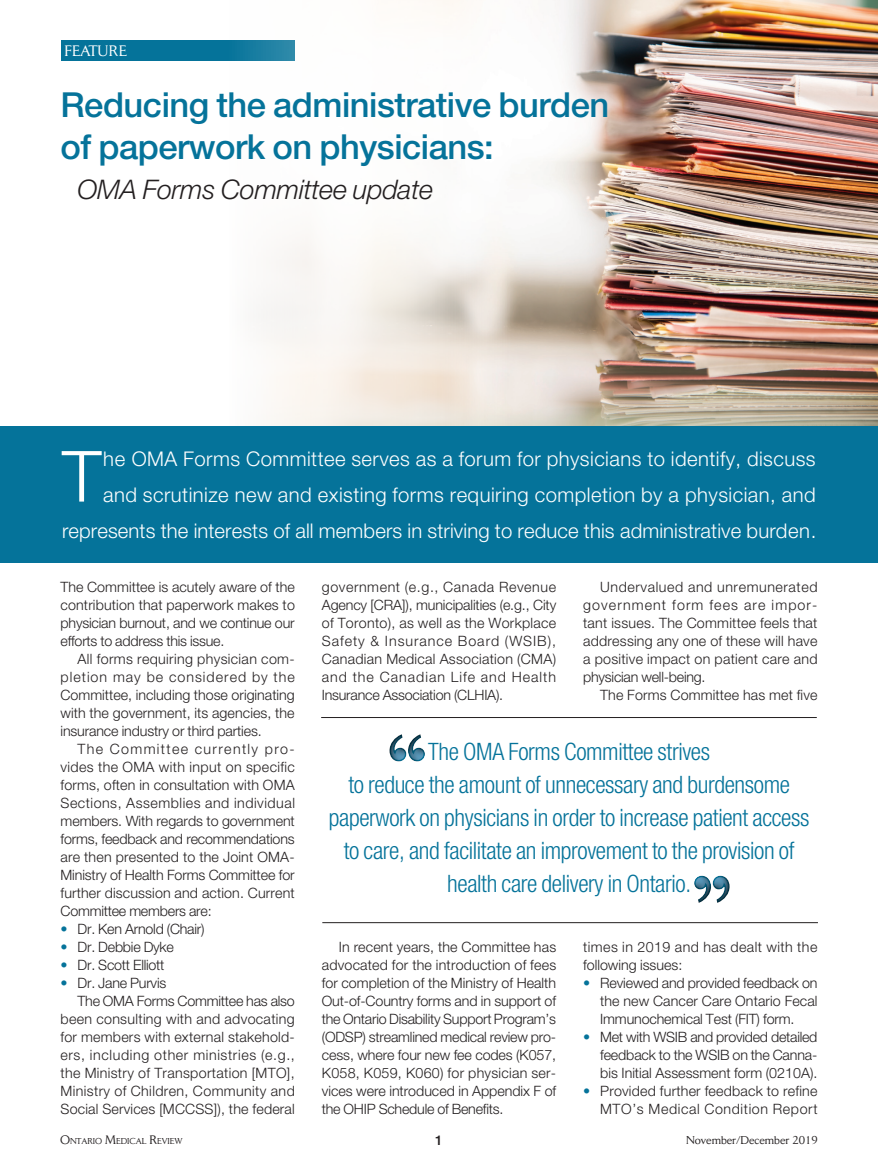
<style>
.page{position:relative;width:878px;height:1175px;background:#fff}
.page>*{position:absolute;margin:0;border:0;box-sizing:border-box;transform-origin:0 0}
.Intro_Paragraph{font:300 70.65px "Helvetica Neue LT Std";color:#fff}
.Heading_Main{font:500 34.5px/42px "Helvetica Neue LT Std";letter-spacing:-.015em;color:#05739a}
.Heading_Sub_2{font:italic 300 27px "Helvetica Neue LT Std";letter-spacing:-.01em;color:#231f20}
.Body_no_indent{font:300 condensed 24px "Helvetica Neue LT Std";letter-spacing:-.015em;color:#05739a}
.Intro_Paragraph-2{font:300 20.25px/36px "Helvetica Neue LT Std";letter-spacing:.02em;color:#fff;text-align:right}
.t1{font:15px "Daily News";letter-spacing:.02em;color:#fff}
.Body{font:300 14.25px/18px "Helvetica Neue LT Std";letter-spacing:.01em;color:#231f20;text-align:justify}
.Body_Bullet_level{font:300 14.25px/18px "Helvetica Neue LT Std";color:#231f20;text-align:justify}
.Body_no_indent-2{font:300 14.25px/18px "Helvetica Neue LT Std";letter-spacing:-.015em;color:#231f20;text-align:justify}
.Body-2{font:300 14.25px/18px "Helvetica Neue LT Std";letter-spacing:.03em;color:#231f20}
.Folio_Number{font:500 13.5px "Helvetica Neue LT Std";color:#231f20}
.Folio_Date_2{font:11.25px "Daily News";color:#231f20}
.t2{font:8.55px "Daily News";color:#231f20}
.s1{color:#05739a}
.s2{font-size:12.15px}
</style>
<div class="page">
<div style="left:61px;top:40px;width:233px;height:21px;background:#05739a"></div>
<hr style="left:321px;top:717px;width:495px;height:1px;background:#231f20">
<hr style="left:322px;top:922px;width:495px;height:1px;background:#231f20">
<div style="left:388px;top:732px;width:37px;height:30px;background:#231f20;opacity:.75"></div>
<div style="left:693px;top:875px;width:38px;height:30px;background:#231f20;opacity:.75"></div>
<img style="left:243px;top:0;width:635px;height:426px">
<div style="left:0;top:426px;width:878px;height:136px;background:#05739a"></div>
<p class="t1" style="left:64px;top:42px;width:64px">FEATURE</p>
<p class="Heading_Main" style="left:60px;top:83px;width:550px">Reducing the administrative burden of paperwork on physicians:</p>
<p class="Heading_Sub_2" style="left:77px;top:173px;width:357px">OMA Forms Committee update</p>
<p class="Intro_Paragraph-2" style="left:62px;top:440px;width:755px">he OMA Forms Committee serves as a forum for physicians to identify, discuss<br>and scrutinize new and existing forms requiring completion by a physician, and represents the interests of all members in striving to reduce this administrative burden.</p>
<p class="Intro_Paragraph" style="left:62px;top:433px;width:41px">T</p>
<p class="Body_no_indent-2" style="left:60px;top:577px;width:236px">The Committee is acutely aware of the contribution that paperwork makes to physician burnout, and we continue our efforts to address this issue.</p>
<p class="Body" style="left:60px;top:649px;width:236px;text-indent:17px">All forms requiring physician com&shy;pletion may be considered by the Committee, including those originating with the government, its agencies, the insurance industry or third parties.</p>
<p class="Body" style="left:60px;top:739px;width:236px;text-indent:17px">The Committee currently pro&shy;vides the OMA with input on specific forms, often in consultation with OMA Sections, Assemblies and individual members. With regards to government forms, feedback and recommendations are then presented to the Joint OMA-Ministry of Health Forms Committee for further discussion and action. Current Committee members are:</p>
<p class="Body_Bullet_level" style="left:60px;top:919px;width:146px"><span class="s1">•</span> Dr. Ken Arnold (Chair)</p>
<p class="Body_Bullet_level" style="left:60px;top:937px;width:115px"><span class="s1">•</span> Dr. Debbie Dyke</p>
<p class="Body_Bullet_level" style="left:60px;top:955px;width:105px"><span class="s1">•</span> Dr. Scott Elliott</p>
<p class="Body_Bullet_level" style="left:60px;top:973px;width:107px"><span class="s1">•</span> Dr. Jane Purvis</p>
<p class="Body" style="left:60px;top:991px;width:236px;text-indent:17px">The OMA Forms Committee has also been consulting with and advocating for members with external stakehold&shy;ers, including other ministries (e.g., the Ministry of Transportation [MTO], Ministry of Children, Community and Social Services [MCCSS]), the federal</p>
<p class="t2" style="left:60px;top:1135px;width:124px"><span class="s2">O</span>NTARIO <span class="s2">M</span>EDICAL <span class="s2">R</span>EVIEW</p>
<p class="Body" style="left:322px;top:577px;width:236px">government (e.g., Canada Revenue Agency [CRA]), municipalities (e.g., City of Toronto), as well as the Workplace Safety &amp; Insurance Board (WSIB), Canadian Medical Association (CMA) and the Canadian Life and Health Insurance Association (CLHIA).</p>
<p class="Body" style="left:583px;top:577px;width:236px;text-indent:17px">Undervalued and unremunerated government form fees are impor&shy;tant issues. The Committee feels that addressing any one of these will have a positive impact on patient care and physician well-being.</p>
<p class="Body" style="left:600px;top:685px;width:219px">The Forms Committee has met five</p>
<p class="Body_no_indent" style="left:428px;top:737px;width:283px">The OMA Forms Committee strives</p>
<p class="Body_no_indent" style="left:348px;top:770px;width:443px">to reduce the amount of unnecessary and burdensome</p>
<p class="Body_no_indent" style="left:329px;top:803px;width:482px">paperwork on physicians in order to increase patient access</p>
<p class="Body_no_indent" style="left:344px;top:836px;width:452px">to care, and facilitate an improvement to the provision of</p>
<p class="Body_no_indent" style="left:447px;top:869px;width:245px">health care delivery in Ontario.</p>
<p class="Body" style="left:322px;top:937px;width:236px;text-indent:17px">In recent years, the Committee has advocated for the introduction of fees for completion of the Ministry of Health Out-of-Country forms and in support of the Ontario Disability Support Program’s (ODSP) streamlined medical review pro&shy;cess, where four new fee codes (K057, K058, K059, K060) for physician ser&shy;vices were introduced in Appendix F of the OHIP Schedule of Benefits.</p>
<p class="Body-2" style="left:583px;top:937px;width:236px">times in 2019 and has dealt with the following issues:</p>
<p class="Body_Bullet_level" style="left:600px;top:973px;width:219px;text-indent:-17px"><span class="s1">•</span> Reviewed and provided feedback on the new Cancer Care Ontario Fecal Immunochemical Test (FIT) form.</p>
<p class="Body_Bullet_level" style="left:600px;top:1027px;width:219px;text-indent:-17px"><span class="s1">•</span> Met with WSIB and provided detailed feedback to the WSIB on the Canna&shy;bis Initial Assessment form (0210A).</p>
<p class="Body_Bullet_level" style="left:583px;top:1081px;width:236px;text-align:right"><span class="s1">•</span> Provided further feedback to refine<br>MTO’s Medical Condition Report</p>
<p class="Folio_Number" style="left:435px;top:1132px;width:9px">1</p>
<p class="Folio_Date_2" style="left:686px;top:1133px;width:133px">November/December 2019</p>
</div>
